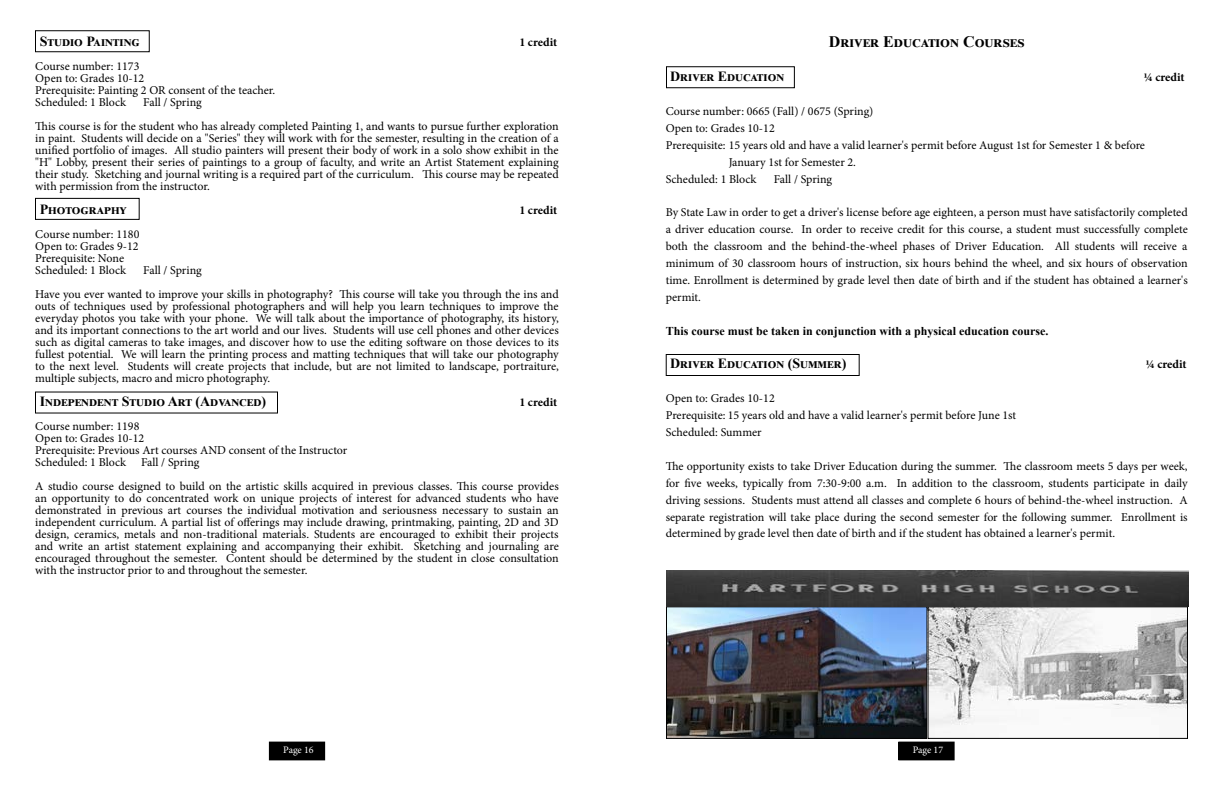
<style>
.page{position:relative;width:1224px;height:792px;background:#fff}
.page>*{position:absolute;margin:0;border:0;box-sizing:border-box;transform-origin:0 0}
.t1{font:700 16px "Times New Roman";letter-spacing:.01em;color:#000}
.t2{font:700 14px "Times New Roman";letter-spacing:.01em;color:#000}
.t3{font:12px/12px "Minion Pro";color:#000}
.t4{font:700 12px "Times New Roman";color:#000}
.t5{font:700 12px "Minion Pro";color:#000}
.t6{font:10px "Minion Pro";letter-spacing:-.01em;color:#fff}
</style>
<div class="page">
<div style="left:899px;top:742px;width:55px;height:18px;background:#000"></div>
<div style="left:898px;top:742px;width:57px;height:18px;border:1px solid #000"></div>
<div style="left:269px;top:742px;width:56px;height:18px;background:#000"></div>
<div style="left:35px;top:198px;width:105px;height:22px;border:1px solid #000"></div>
<div style="left:666px;top:354px;width:194px;height:22px;border:1px solid #000"></div>
<img style="left:666px;top:571px;width:522px;height:166px">
<div style="left:666px;top:606px;width:261px;height:133px;border:1px solid #000"></div>
<div style="left:927px;top:606px;width:261px;height:133px;border:1px solid #000"></div>
<p class="t2" style="left:40px;top:31px;width:101px">Studio Painting</p>
<p class="t5" style="left:519px;top:33px;width:39px">1 credit</p>
<p class="t3" style="left:35px;top:60px;width:242px">Course number: 1173<br>Open to: Grades 10-12<br>Prerequisite: Painting 2 OR consent of the teacher.<br>Scheduled: 1 Block</p>
<p class="t3" style="left:35px;top:90px;width:525px;line-height:24px;text-indent:108px">Fall / Spring<br>This course is for the student who has already completed Painting 1, and wants to pursue further exploration</p>
<p class="t3" style="left:35px;top:132px;width:525px;text-align:justify">in paint. Students will decide on a "Series" they will work with for the semester, resulting in the creation of a unified portfolio of images. All studio painters will present their body of work in a solo show exhibit in the "H" Lobby, present their series of paintings to a group of faculty, and write an Artist Statement explaining their study. Sketching and journal writing is a required part of the curriculum. This course may be repeated with permission from the instructor.</p>
<p class="t2" style="left:40px;top:199px;width:88px">Photography</p>
<p class="t5" style="left:519px;top:201px;width:39px">1 credit</p>
<p class="t3" style="left:35px;top:228px;width:106px">Course number: 1180<br>Open to: Grades 9-12<br>Prerequisite: None<br>Scheduled: 1 Block</p>
<p class="t3" style="left:35px;top:258px;width:525px;line-height:24px;text-indent:108px">Fall / Spring<br>Have you ever wanted to improve your skills in photography? This course will take you through the ins and</p>
<p class="t3" style="left:35px;top:300px;width:525px;text-align:justify">outs of techniques used by professional photographers and will help you learn techniques to improve the everyday photos you take with your phone. We will talk about the importance of photography, its history, and its important connections to the art world and our lives. Students will use cell phones and other devices such as digital cameras to take images, and discover how to use the editing software on those devices to its fullest potential. We will learn the printing process and matting techniques that will take our photography to the next level. Students will create projects that include, but are not limited to landscape, portraiture, multiple subjects, macro and micro photography.</p>
<p class="t2" style="left:40px;top:391px;width:228px">Independent Studio Art (Advanced)</p>
<p class="t5" style="left:519px;top:393px;width:39px">1 credit</p>
<p class="t3" style="left:35px;top:420px;width:314px">Course number: 1198<br>Open to: Grades 10-12<br>Prerequisite: Previous Art courses AND consent of the Instructor Scheduled: 1 Block Fall / Spring</p>
<p class="t3" style="left:35px;top:480px;width:525px;text-align:justify">A studio course designed to build on the artistic skills acquired in previous classes. This course provides an opportunity to do concentrated work on unique projects of interest for advanced students who have demonstrated in previous art courses the individual motivation and seriousness necessary to sustain an independent curriculum. A partial list of offerings may include drawing, printmaking, painting, 2D and 3D design, ceramics, metals and non-traditional materials. Students are encouraged to exhibit their projects and write an artist statement explaining and accompanying their exhibit. Sketching and journaling are encouraged throughout the semester. Content should be determined by the student in close consultation with the instructor prior to and throughout the semester.</p>
<h1 class="t1" style="left:829px;top:30px;width:197px">Driver Education Courses</h1>
<p class="t2" style="left:670px;top:66px;width:115px">Driver Education</p>
<p class="t5" style="left:1143px;top:69px;width:43px">¼ credit</p>
<p class="t3" style="left:666px;top:105px;width:209px">Course number: 0665 (Fall) / 0675 (Spring)</p>
<p class="t3" style="left:666px;top:122px;width:111px">Open to: Grades 10-12</p>
<p class="t3" style="left:666px;top:139px;width:481px">Prerequisite: 15 years old and have a valid learner's permit before August 1st for Semester 1 &amp; before</p>
<p class="t3" style="left:729px;top:156px;width:129px">January 1st for Semester 2.</p>
<p class="t3" style="left:666px;top:173px;width:92px">Scheduled: 1 Block</p>
<p class="t3" style="left:774px;top:173px;width:60px">Fall / Spring</p>
<p class="t3" style="left:666px;top:204px;width:524px;line-height:16.9px;text-align:justify">By State Law in order to get a driver's license before age eighteen, a person must have satisfactorily completed a driver education course. In order to receive credit for this course, a student must successfully complete both the classroom and the behind-the-wheel phases of Driver Education. All students will receive a minimum of 30 classroom hours of instruction, six hours behind the wheel, and six hours of observation time. Enrollment is determined by grade level then date of birth and if the student has obtained a learner's permit.</p>
<p class="t4" style="left:666px;top:322px;width:384px">This course must be taken in conjunction with a physical education course.</p>
<p class="t2" style="left:670px;top:354px;width:178px">Driver Education (Summer)</p>
<p class="t5" style="left:1145px;top:356px;width:43px">¼ credit</p>
<p class="t3" style="left:666px;top:390px;width:352px;line-height:16.9px">Open to: Grades 10-12<br>Prerequisite: 15 years old and have a valid learner's permit before June 1st<br>Scheduled: Summer</p>
<p class="t3" style="left:666px;top:458px;width:524px;line-height:16.9px;text-align:justify">The opportunity exists to take Driver Education during the summer. The classroom meets 5 days per week, for five weeks, typically from 7:30-9:00 a.m. In addition to the classroom, students participate in daily driving sessions. Students must attend all classes and complete 6 hours of behind-the-wheel instruction. A separate registration will take place during the second semester for the following summer. Enrollment is determined by grade level then date of birth and if the student has obtained a learner's permit.</p>
<p class="t6" style="left:283px;top:743px;width:32px">Page 16</p>
<p class="t6" style="left:913px;top:743px;width:32px">Page 17</p>
</div>
